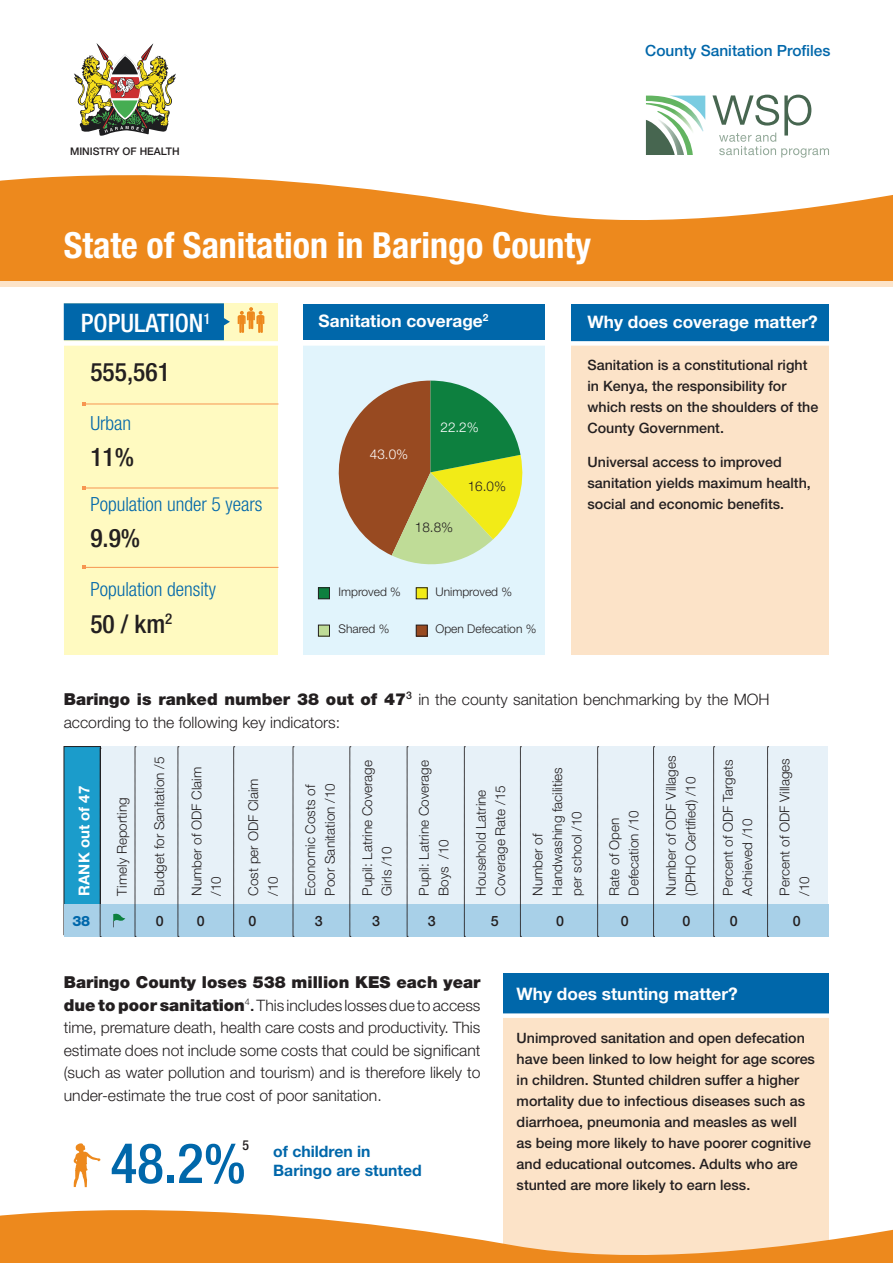
<style>
.page{position:relative;width:893px;height:1263px;background:#fff}
.page>*{position:absolute;margin:0;border:0;box-sizing:border-box;transform-origin:0 0}
.t1{font:500 condensed 55.5px "Helvetica Neue LT Std";color:#0067aa}
.t2{font:700 condensed 36px "Helvetica Neue LT Std";color:#fff}
.t3{font:500 condensed 25.5px "Helvetica Neue LT Std";color:#231f20}
.t4{font:500 condensed 25.5px "Helvetica Neue LT Std";color:#fff}
.t5{font:300 condensed 19.5px "Helvetica Neue LT Std";color:#0067aa}
.CSO_Body_text{font:700 17.25px "Helvetica Neue LT Std";color:#fff}
.CSO_Body_text-2{font:900 16.5px "Helvetica Neue LT Std";color:#231f20}
.CSO_Body_text-3{font:300 15.75px/22.5px "Helvetica Neue LT Std";color:#231f20}
.CSO_Body_text-4{font:700 15.75px/19.5px "Helvetica Neue LT Std";color:#0067aa}
.CSO_Body_text-5{font:500 15.45px "Helvetica Neue LT Std";color:#0067aa}
.CSO_Body_text-6{font:700 15px "Helvetica Neue LT Std";color:#fff}
.CSO_Body_text-7{font:500 14.25px/21px "Helvetica Neue LT Std";color:#231f20}
.CSO_Body_text-8{font:800 14.25px "Helvetica Neue LT Std";color:#0067aa}
.t6{font:500 condensed 13.8px "Helvetica Neue LT Std";color:#231f20}
.CSO_Body_text-9{font:300 13.5px/19.5px "Helvetica Neue LT Std";color:#231f20}
.CSO_Body_text-10{font:300 13.5px "Helvetica Neue LT Std";color:#fff}
.CSO_Body_text-11{font:300 12px "Helvetica Neue LT Std";color:#231f20}
.CSO_Body_text-12{font:500 10.5px "Helvetica Neue LT Std";color:#231f20}
.s1{font-weight:900;font-size:16.5px}
.s2{font-weight:500}
</style>
<div class="page">
<div style="left:304px;top:344px;width:241px;height:311px;background:#e1f4fc"></div>
<svg style="left:338px;top:381px;width:185px;height:184px"></svg>
<div style="left:64px;top:303px;width:214px;height:352px;background:#fffac1"></div>
<svg style="left:238px;top:307px;width:26px;height:26px"></svg>
<div style="left:64px;top:303px;width:166px;height:37px;background:#0067aa"></div>
<hr style="left:84px;top:404px;width:194px;height:1px;background:#f79551">
<hr style="left:84px;top:488px;width:194px;height:1px;background:#f79551">
<hr style="left:84px;top:567px;width:194px;height:1px;background:#f79551">
<div style="left:503px;top:1013px;width:326px;height:250px;background:#fce3c8"></div>
<div style="left:0;top:276px;width:893px;height:11px;background:#fce3c8"></div>
<div style="left:0;top:240px;width:893px;height:41px;background:#ed891d"></div>
<div style="left:65px;top:746px;width:763px;height:189px;background:#e7f1f8"></div>
<div style="left:64px;top:746px;width:36px;height:189px;background:#1b9ccb"></div>
<div style="left:64px;top:904px;width:764px;height:33px;background:#a8d0e8"></div>
<div style="left:304px;top:304px;width:241px;height:36px;background:#0067aa"></div>
<div style="left:571px;top:304px;width:258px;height:39px;background:#0067aa"></div>
<div style="left:571px;top:344px;width:258px;height:311px;background:#fce3c8"></div>
<div style="left:503px;top:973px;width:326px;height:42px;background:#0067aa"></div>
<svg style="left:712px;top:95px;width:117px;height:58px"></svg>
<svg style="left:646px;top:96px;width:59px;height:57px"></svg>
<svg style="left:0;top:153px;width:893px;height:73px"></svg>
<div style="left:318px;top:588px;width:11px;height:11px;background:#0d803f"></div>
<div style="left:318px;top:587px;width:12px;height:12px;border:1px solid #231f20"></div>
<div style="left:416px;top:588px;width:11px;height:11px;background:#f2eb17"></div>
<div style="left:416px;top:587px;width:11px;height:12px;border:1px solid #231f20"></div>
<div style="left:318px;top:625px;width:11px;height:11px;background:#bfdc97"></div>
<div style="left:318px;top:625px;width:12px;height:11px;border:1px solid #231f20"></div>
<div style="left:416px;top:625px;width:11px;height:11px;background:#984a21"></div>
<div style="left:416px;top:625px;width:11px;height:11px;border:1px solid #231f20"></div>
<div style="left:0;top:226px;width:893px;height:23px;background:#ed891d"></div>
<svg style="left:100px;top:748px;width:1px;height:189px"></svg>
<svg style="left:135px;top:746px;width:1px;height:191px"></svg>
<svg style="left:178px;top:746px;width:1px;height:191px"></svg>
<svg style="left:233px;top:746px;width:2px;height:191px"></svg>
<svg style="left:293px;top:746px;width:1px;height:191px"></svg>
<svg style="left:350px;top:746px;width:1px;height:191px"></svg>
<svg style="left:407px;top:746px;width:1px;height:191px"></svg>
<svg style="left:464px;top:746px;width:1px;height:191px"></svg>
<svg style="left:520px;top:746px;width:1px;height:191px"></svg>
<svg style="left:597px;top:746px;width:2px;height:191px"></svg>
<svg style="left:653px;top:746px;width:2px;height:191px"></svg>
<svg style="left:713px;top:746px;width:2px;height:191px"></svg>
<svg style="left:767px;top:746px;width:2px;height:191px"></svg>
<svg style="left:0;top:1210px;width:893px;height:53px;fill:#ed891d"></svg>
<div style="left:55px;top:341px;width:781px;height:5px;background:#fff"></div>
<div style="left:491px;top:1013px;width:373px;height:5px;background:#fff"></div>
<svg style="left:74px;top:43px;width:102px;height:93px"></svg>
<svg style="left:73px;top:1143px;width:27px;height:44px"></svg>
<svg style="left:113px;top:913px;width:12px;height:14px"></svg>
<p class="CSO_Body_text-12" style="left:70px;top:145px;width:111px">MINISTRY OF HEALTH</p>
<p class="t2" style="left:64px;top:223px;width:529px">State of Sanitation in Baringo County</p>
<p class="CSO_Body_text-5" style="left:645px;top:42px;width:187px">County Sanitation Profiles</p>
<p class="t4" style="left:81px;top:308px;width:131px">POPULATION<sup>1</sup></p>
<p class="t3" style="left:90px;top:357px;width:81px">555,561</p>
<p class="t5" style="left:90px;top:411px;width:42px">Urban</p>
<p class="t3" style="left:90px;top:441px;width:45px">11%</p>
<p class="t5" style="left:90px;top:493px;width:174px">Population under 5 years</p>
<p class="t3" style="left:90px;top:523px;width:51px">9.9%</p>
<p class="t5" style="left:90px;top:578px;width:127px">Population density</p>
<p class="t3" style="left:90px;top:608px;width:84px">50 / km<sup>2</sup></p>
<p class="CSO_Body_text" style="left:319px;top:310px;width:171px">Sanitation coverage<sup>2</sup></p>
<p class="CSO_Body_text-10" style="left:370px;top:445px;width:40px">43.0%</p>
<p class="CSO_Body_text-10" style="left:441px;top:419px;width:40px">22.2%</p>
<p class="CSO_Body_text-9" style="left:468px;top:476px;width:40px">16.0%</p>
<p class="CSO_Body_text-9" style="left:415px;top:517px;width:40px">18.8%</p>
<p class="CSO_Body_text-11" style="left:338px;top:584px;width:64px">Improved %</p>
<p class="CSO_Body_text-11" style="left:435px;top:584px;width:78px">Unimproved %</p>
<p class="CSO_Body_text-11" style="left:338px;top:622px;width:52px">Shared %</p>
<p class="CSO_Body_text-11" style="left:435px;top:622px;width:102px">Open Defecation %</p>
<p class="CSO_Body_text" style="left:587px;top:311px;width:232px">Why does coverage matter?</p>
<p class="CSO_Body_text-7" style="left:587px;top:354px;width:232px">Sanitation is a constitutional right in Kenya, the responsibility for which rests on the shoulders of the<br>County Government.</p>
<p class="CSO_Body_text-7" style="left:587px;top:451px;width:225px">Universal access to improved sanitation yields maximum health, social and economic benefits.</p>
<p class="CSO_Body_text-3" style="left:64px;top:688px;width:707px"><span class="s1">Baringo is ranked number 38 out of 47</span><sup>3</sup> in the county sanitation benchmarking by the MOH according to the following key indicators:</p>
<p class="CSO_Body_text-6" style="left:75px;top:896px;width:111px;rotate:-90deg">RANK out of 47</p>
<p class="CSO_Body_text-9" style="left:112px;top:896px;width:100px;rotate:-90deg">Timely Reporting</p>
<p class="CSO_Body_text-9" style="left:149px;top:896px;width:140px;rotate:-90deg">Budget for Sanitation /5</p>
<p class="CSO_Body_text-9" style="left:187px;top:896px;width:130px;rotate:-90deg">Number of ODF Claim /10</p>
<p class="CSO_Body_text-9" style="left:243px;top:896px;width:119px;rotate:-90deg">Cost per ODF Claim /10</p>
<p class="CSO_Body_text-9" style="left:300px;top:896px;width:114px;rotate:-90deg">Economic Costs of<br>Poor Sanitation /10</p>
<p class="CSO_Body_text-9" style="left:357px;top:896px;width:137px;rotate:-90deg">Pupil: Latrine Coverage<br>Girls /10</p>
<p class="CSO_Body_text-9" style="left:414px;top:896px;width:137px;rotate:-90deg">Pupil: Latrine Coverage<br>Boys /10</p>
<p class="CSO_Body_text-9" style="left:471px;top:896px;width:112px;rotate:-90deg">Household Latrine<br>Coverage Rate /15</p>
<p class="CSO_Body_text-9" style="left:528px;top:896px;width:130px;rotate:-90deg">Number of<br>Handwashing facilities per school /10</p>
<p class="CSO_Body_text-9" style="left:604px;top:896px;width:87px;rotate:-90deg">Rate of Open<br>Defecation /10</p>
<p class="CSO_Body_text-9" style="left:661px;top:896px;width:141px;rotate:-90deg">Number of ODF Villages (DPHO Certified) /10</p>
<p class="CSO_Body_text-9" style="left:718px;top:896px;width:138px;rotate:-90deg">Percent of ODF Targets<br>Achieved /10</p>
<p class="CSO_Body_text-9" style="left:775px;top:896px;width:139px;rotate:-90deg">Percent of ODF Villages /10</p>
<p class="CSO_Body_text-8" style="left:72px;top:912px;width:19px">38</p>
<p class="CSO_Body_text-7" style="left:156px;top:910px;width:9px">0</p>
<p class="CSO_Body_text-7" style="left:197px;top:910px;width:9px">0</p>
<p class="CSO_Body_text-7" style="left:248px;top:910px;width:9px">0</p>
<p class="CSO_Body_text-7" style="left:315px;top:910px;width:9px">3</p>
<p class="CSO_Body_text-7" style="left:372px;top:910px;width:9px">3</p>
<p class="CSO_Body_text-7" style="left:428px;top:910px;width:9px">3</p>
<p class="CSO_Body_text-7" style="left:491px;top:910px;width:9px">5</p>
<p class="CSO_Body_text-7" style="left:556px;top:910px;width:9px">0</p>
<p class="CSO_Body_text-7" style="left:621px;top:910px;width:9px">0</p>
<p class="CSO_Body_text-7" style="left:682px;top:910px;width:9px">0</p>
<p class="CSO_Body_text-7" style="left:730px;top:910px;width:9px">0</p>
<p class="CSO_Body_text-7" style="left:793px;top:910px;width:9px">0</p>
<p class="CSO_Body_text-2" style="left:64px;top:972px;width:418px">Baringo County loses 538 million KES each year</p>
<p class="CSO_Body_text-3" style="left:64px;top:993px;width:418px;text-align:justify"><span class="s1">due to poor sanitation</span><sup>4</sup><span class="s2">.</span> This includes losses due to access time, premature death, health care costs and productivity. This estimate does not include some costs that could be significant (such as water pollution and tourism) and is therefore likely to under-estimate the true cost of poor sanitation.</p>
<p class="t6" style="left:242px;top:1137px;width:8px">5</p>
<p class="t1" style="left:111px;top:1130px;width:137px">48.2%</p>
<p class="CSO_Body_text-4" style="left:273px;top:1141px;width:150px">of children in<br>Baringo are stunted</p>
<p class="CSO_Body_text" style="left:517px;top:984px;width:223px">Why does stunting matter?</p>
<p class="CSO_Body_text-7" style="left:517px;top:1027px;width:300px">Unimproved sanitation and open defecation have been linked to low height for age scores in children. Stunted children suffer a higher mortality due to infectious diseases such as diarrhoea, pneumonia and measles as well as being more likely to have poorer cognitive and educational outcomes. Adults who are stunted are more likely to earn less.</p>
</div>
